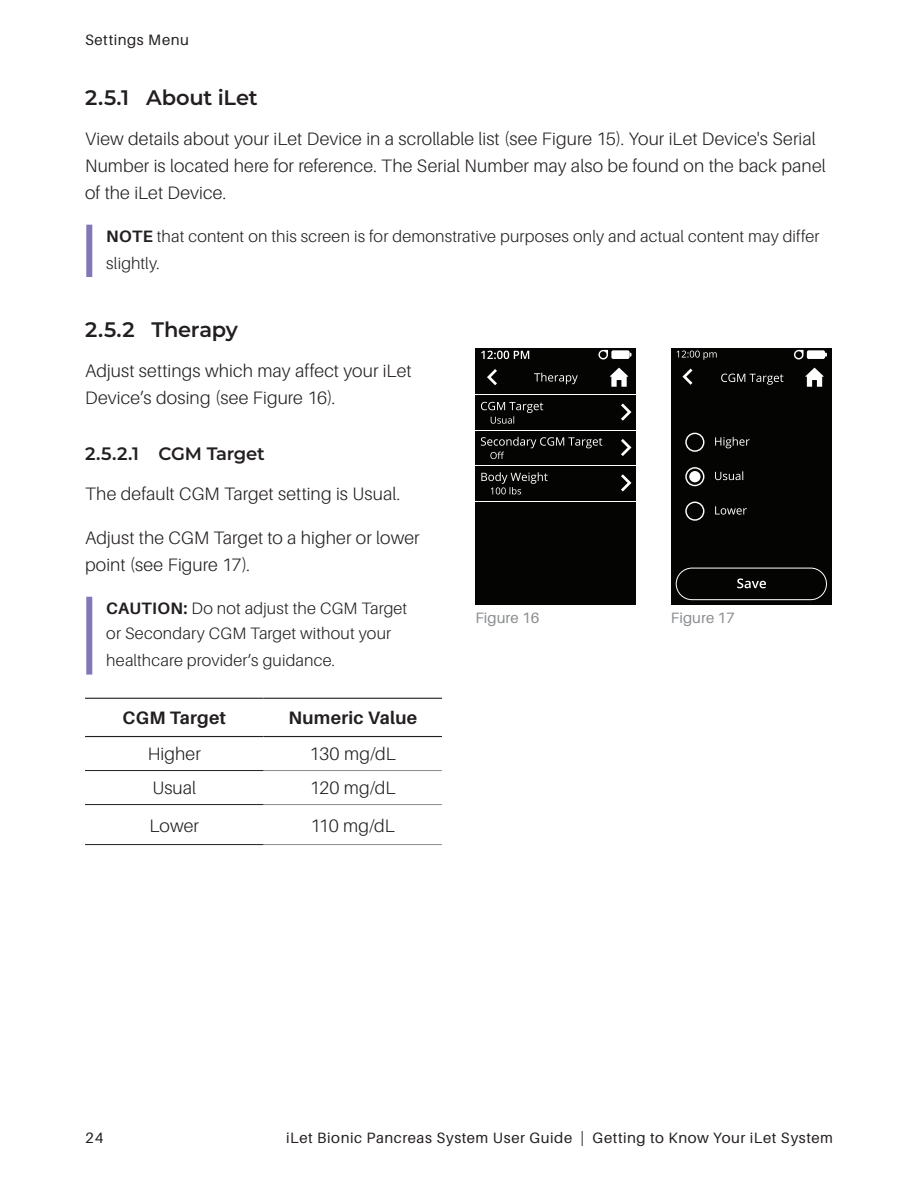
<style>
.page{position:relative;width:918px;height:1188px;background:#fff}
.page>*{position:absolute;margin:0;border:0;box-sizing:border-box;transform-origin:0 0}
.t1{font:600 21px "Montserrat";letter-spacing:-.015em;color:#231f20}
.Body{font:300 18px/27px "Aileron";letter-spacing:.005em;color:#231f20}
.Body-2{font:700 18px "Aileron";letter-spacing:.01em;color:#231f20}
.t2{font:600 18px "Montserrat";letter-spacing:-.015em;color:#231f20}
.Body_-_Highlighted__Note{font:300 16.5px/27px "Aileron";letter-spacing:.01em;color:#231f20}
.Body_-_Highlighted__Warning___Caution{font:300 16.5px/25.5px "Aileron";letter-spacing:.01em;color:#231f20}
.t3{font:15px "Aileron";letter-spacing:.035em;color:#231f20}
.t4{font:15px "Aileron";color:#8a8c8f}
.s1{font-weight:700}
</style>
<div class="page">
<div style="left:86px;top:225px;width:6px;height:52px;background:#8277b7"></div>
<div style="left:86px;top:597px;width:6px;height:78px;background:#8277b7"></div>
<hr style="left:264px;top:770px;width:178px;height:1px;background:#8a8c8f">
<hr style="left:264px;top:804px;width:178px;height:1px;background:#8a8c8f">
<hr style="left:264px;top:844px;width:178px;height:1px;background:#8a8c8f">
<hr style="left:85px;top:698px;width:179px;height:1px;background:#231f20">
<hr style="left:264px;top:698px;width:178px;height:1px;background:#231f20">
<hr style="left:85px;top:736px;width:179px;height:1px;background:#231f20">
<hr style="left:264px;top:736px;width:178px;height:1px;background:#231f20">
<hr style="left:85px;top:770px;width:179px;height:1px;background:#231f20">
<hr style="left:85px;top:804px;width:179px;height:1px;background:#231f20">
<hr style="left:85px;top:844px;width:179px;height:1px;background:#231f20">
<div style="left:475px;top:348px;width:161px;height:257px;background:#040503"></div>
<hr style="left:475px;top:501px;width:161px;height:1px;background:#fff">
<hr style="left:475px;top:465px;width:161px;height:1px;background:#fff">
<svg style="left:481px;top:472px;width:67px;height:22px"></svg>
<svg style="left:621px;top:474px;width:10px;height:18px"></svg>
<hr style="left:475px;top:430px;width:161px;height:1px;background:#fff">
<svg style="left:481px;top:437px;width:121px;height:22px"></svg>
<svg style="left:621px;top:439px;width:10px;height:17px"></svg>
<hr style="left:475px;top:394px;width:161px;height:1px;background:#fff">
<svg style="left:481px;top:402px;width:62px;height:22px"></svg>
<svg style="left:621px;top:403px;width:10px;height:18px"></svg>
<svg style="left:534px;top:373px;width:44px;height:11px"></svg>
<svg style="left:610px;top:368px;width:18px;height:19px"></svg>
<svg style="left:487px;top:369px;width:10px;height:16px"></svg>
<div style="left:611px;top:350px;width:19px;height:9px;background:#fff;border-radius:2px"></div>
<svg style="left:598px;top:350px;width:10px;height:9px"></svg>
<div style="left:600px;top:351px;width:7px;height:7px;background:#040503;border-radius:50%"></div>
<svg style="left:481px;top:351px;width:48px;height:8px"></svg>
<div style="left:671px;top:348px;width:161px;height:257px;background:#040503"></div>
<svg style="left:805px;top:368px;width:19px;height:19px"></svg>
<svg style="left:721px;top:374px;width:62px;height:11px"></svg>
<svg style="left:682px;top:369px;width:10px;height:16px"></svg>
<div style="left:807px;top:350px;width:18px;height:9px;background:#fff;border-radius:2px"></div>
<svg style="left:794px;top:349px;width:10px;height:10px"></svg>
<div style="left:795px;top:351px;width:7px;height:7px;background:#040503;border-radius:50%"></div>
<svg style="left:677px;top:351px;width:40px;height:9px"></svg>
<svg style="left:675px;top:568px;width:152px;height:33px"></svg>
<div style="left:676px;top:568px;width:150px;height:32px;background:#040503;border-radius:16px"></div>
<div style="left:676px;top:568px;width:151px;height:32px;border:1px solid #fff;border-radius:16px"></div>
<svg style="left:737px;top:578px;width:29px;height:10px"></svg>
<svg style="left:715px;top:437px;width:35px;height:11px"></svg>
<svg style="left:687px;top:433px;width:17px;height:18px"></svg>
<div style="left:686px;top:433px;width:18px;height:18px;background:#040503;border-radius:50%"></div>
<div style="left:685px;top:433px;width:19px;height:19px;border:1px solid #fff;border-radius:50%"></div>
<svg style="left:715px;top:471px;width:28px;height:9px"></svg>
<svg style="left:687px;top:467px;width:17px;height:19px"></svg>
<svg style="left:686px;top:468px;width:18px;height:18px"></svg>
<div style="left:685px;top:467px;width:19px;height:19px;border:1px solid #fff;border-radius:50%"></div>
<div style="left:689px;top:471px;width:12px;height:11px;background:#fff;border-radius:50%"></div>
<svg style="left:715px;top:506px;width:32px;height:9px"></svg>
<svg style="left:687px;top:502px;width:17px;height:18px"></svg>
<svg style="left:686px;top:502px;width:18px;height:18px"></svg>
<div style="left:685px;top:502px;width:19px;height:19px;border:1px solid #fff;border-radius:50%"></div>
<p class="t3" style="left:85px;top:32px;width:106px">Settings Menu</p>
<p class="t1" style="left:85px;top:83px;width:174px">2.5.1 About iLet</p>
<p class="Body" style="left:85px;top:126px;width:742px">View details about your iLet Device in a scrollable list (see Figure 15). Your iLet Device's Serial<br>Number is located here for reference. The Serial Number may also be found on the back panel of the iLet Device.</p>
<p class="Body_-_Highlighted__Note" style="left:106px;top:223px;width:715px"><span class="s1">NOTE</span> that content on this screen is for demonstrative purposes only and actual content may differ slightly.</p>
<p class="t1" style="left:85px;top:315px;width:154px">2.5.2 Therapy</p>
<p class="Body" style="left:85px;top:357px;width:328px">Adjust settings which may affect your iLet<br>Device’s dosing (see Figure 16).</p>
<p class="t2" style="left:85px;top:441px;width:181px">2.5.2.1 CGM Target</p>
<p class="Body" style="left:85px;top:481px;width:317px">The default CGM Target setting is Usual.</p>
<p class="Body" style="left:85px;top:525px;width:336px">Adjust the CGM Target to a higher or lower point (see Figure 17).</p>
<p class="Body_-_Highlighted__Warning___Caution" style="left:106px;top:595px;width:303px"><span class="s1">CAUTION:</span> Do not adjust the CGM Target or Secondary CGM Target without your</p>
<p class="Body_-_Highlighted__Warning___Caution" style="left:106px;top:648px;width:230px">healthcare provider’s guidance.</p>
<p class="Body-2" style="left:122px;top:708px;width:105px">CGM Target</p>
<p class="Body-2" style="left:288px;top:708px;width:130px">Numeric Value</p>
<p class="Body" style="left:148px;top:741px;width:55px">Higher</p>
<p class="Body" style="left:310px;top:741px;width:88px">130 mg/dL</p>
<p class="Body" style="left:152px;top:775px;width:45px">Usual</p>
<p class="Body" style="left:310px;top:775px;width:87px">120 mg/dL</p>
<p class="Body" style="left:149px;top:812px;width:51px">Lower</p>
<p class="Body" style="left:311px;top:812px;width:86px">110 mg/dL</p>
<p class="t4" style="left:475px;top:610px;width:66px">Figure 16</p>
<p class="t4" style="left:671px;top:610px;width:66px">Figure 17</p>
<p class="t3" style="left:85px;top:1129px;width:20px">24</p>
<p class="t3" style="left:286px;top:1129px;width:548px">iLet Bionic Pancreas System User Guide | Getting to Know Your iLet System</p>
</div>
